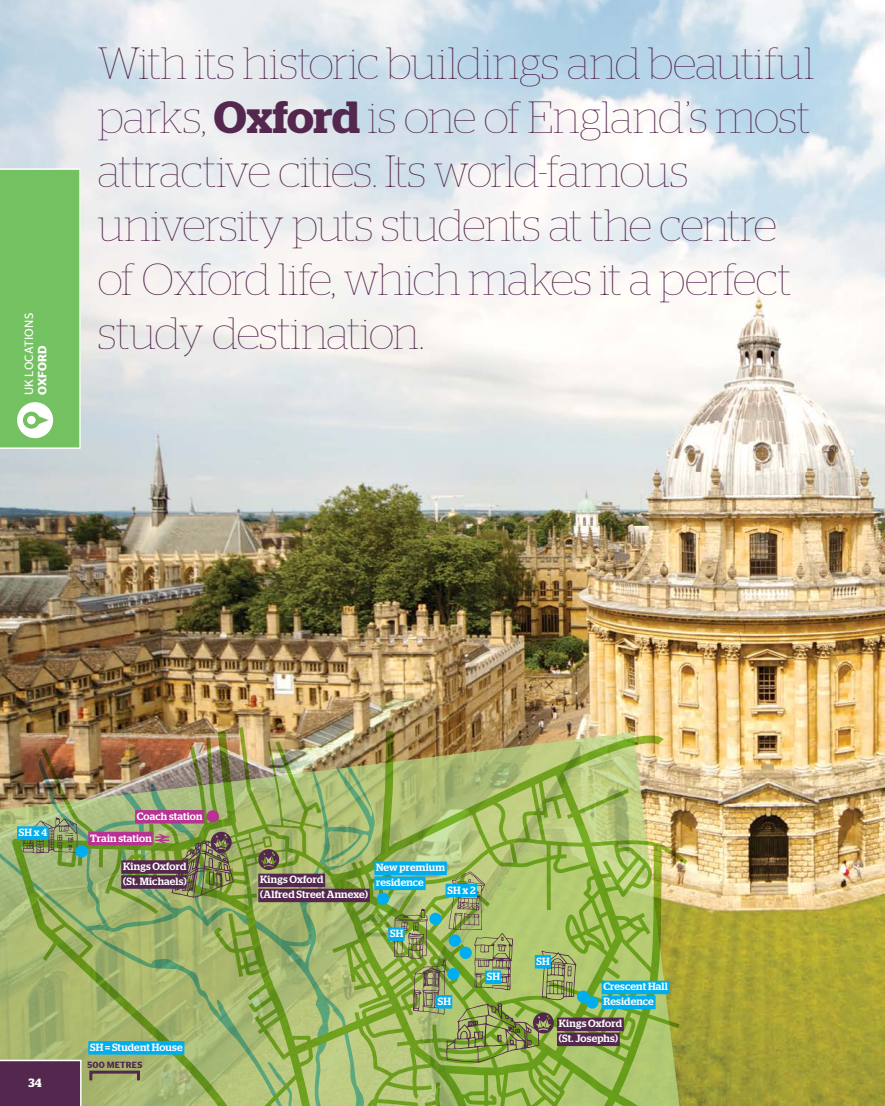
<style>
.page{position:relative;width:885px;height:1106px;background:#fff}
.page>*{position:absolute;margin:0;border:0;box-sizing:border-box;transform-origin:0 0}
.t1{font:100 45px/54px "Stag";letter-spacing:-.015em;color:#54284e}
.t2{font:12px "Stag Sans";letter-spacing:.02em;color:#fff}
.t3{font:600 12px "Stag Sans";letter-spacing:.01em;color:#fff}
.t4{font:600 12px "Stag";color:#fff}
.t5{font:500 10.5px/15px "Stag";letter-spacing:.015em;color:#fff}
.t6{font:600 9px "Stag Sans";letter-spacing:.02em;color:#54284e}
.s1{font-weight:600}
</style>
<div class="page">
<img style="left:0;top:0;width:884px;height:1106px">
<img style="left:5px;top:725px;width:680px;height:381px">
<div style="left:88px;top:831px;width:65px;height:14px;background:#b73293"></div>
<div style="left:557px;top:1017px;width:66px;height:14px;background:#54284e"></div>
<div style="left:557px;top:1032px;width:62px;height:14px;background:#54284e"></div>
<div style="left:135px;top:810px;width:69px;height:13px;background:#b73293"></div>
<div style="left:258px;top:873px;width:67px;height:14px;background:#54284e"></div>
<div style="left:258px;top:888px;width:112px;height:14px;background:#54284e"></div>
<div style="left:601px;top:980px;width:68px;height:14px;background:#00aeef"></div>
<div style="left:601px;top:995px;width:54px;height:14px;background:#00aeef"></div>
<div style="left:121px;top:860px;width:67px;height:13px;background:#54284e"></div>
<div style="left:121px;top:875px;width:66px;height:13px;background:#54284e"></div>
<div style="left:388px;top:927px;width:16px;height:14px;background:#00aeef"></div>
<div style="left:88px;top:1041px;width:96px;height:13px;background:#00aeef"></div>
<svg style="left:22px;top:817px;width:56px;height:36px;background:#859361"></svg>
<div style="left:75px;top:845px;width:13px;height:12px;background:#00aeef;border-radius:50%"></div>
<div style="left:17px;top:826px;width:32px;height:14px;background:#00aeef"></div>
<div style="left:377px;top:892px;width:12px;height:12px;background:#00aeef;border-radius:50%"></div>
<div style="left:374px;top:861px;width:72px;height:14px;background:#00aeef"></div>
<div style="left:374px;top:876px;width:51px;height:14px;background:#00aeef"></div>
<div style="left:89px;top:1070px;width:51px;height:11px;border:3px solid #54284e"></div>
<img style="left:155px;top:739px;width:169px;height:158px">
<svg style="left:394px;top:871px;width:218px;height:191px;background:#8cab65"></svg>
<svg style="left:0;top:168px;width:81px;height:281px;background:#7dc56b"></svg>
<svg style="left:0;top:1059px;width:82px;height:47px;background:#5e3557"></svg>
<p class="t2" style="left:22px;top:395px;width:83px;rotate:-90deg">uk Locations</p>
<p class="t3" style="left:36px;top:395px;width:51px;rotate:-90deg">Oxford</p>
<p class="t1" style="left:98px;top:36px;width:717px">With its historic buildings and beautiful parks, <span class="s1">Oxford</span> is one of England’s most attractive cities. Its world-famous university puts students at the centre of Oxford life, which makes it a perfect study destination.</p>
<p class="t5" style="left:19px;top:824px;width:30px">SH x 4</p>
<p class="t5" style="left:137px;top:808px;width:67px">Coach station</p>
<p class="t5" style="left:90px;top:830px;width:63px">Train station</p>
<p class="t5" style="left:123px;top:858px;width:65px">Kings Oxford (St. Michaels)</p>
<p class="t4" style="left:28px;top:1076px;width:15px">34</p>
<p class="t5" style="left:90px;top:1039px;width:94px">SH = Student House</p>
<p class="t6" style="left:87px;top:1059px;width:56px">500 METR ES</p>
<p class="t5" style="left:260px;top:872px;width:109px">Kings Oxford<br>(Alfred Street Annexe)</p>
<p class="t5" style="left:376px;top:860px;width:70px">New premium residence</p>
<p class="t5" style="left:447px;top:882px;width:30px">SH x 2</p>
<p class="t5" style="left:390px;top:925px;width:15px">SH</p>
<p class="t5" style="left:438px;top:993px;width:15px">SH</p>
<p class="t5" style="left:486px;top:969px;width:15px">SH</p>
<p class="t5" style="left:536px;top:953px;width:15px">SH</p>
<p class="t5" style="left:603px;top:979px;width:66px">Crescent Hall<br>Residence</p>
<p class="t5" style="left:558px;top:1016px;width:65px">Kings Oxford (St. Josephs)</p>
</div>
